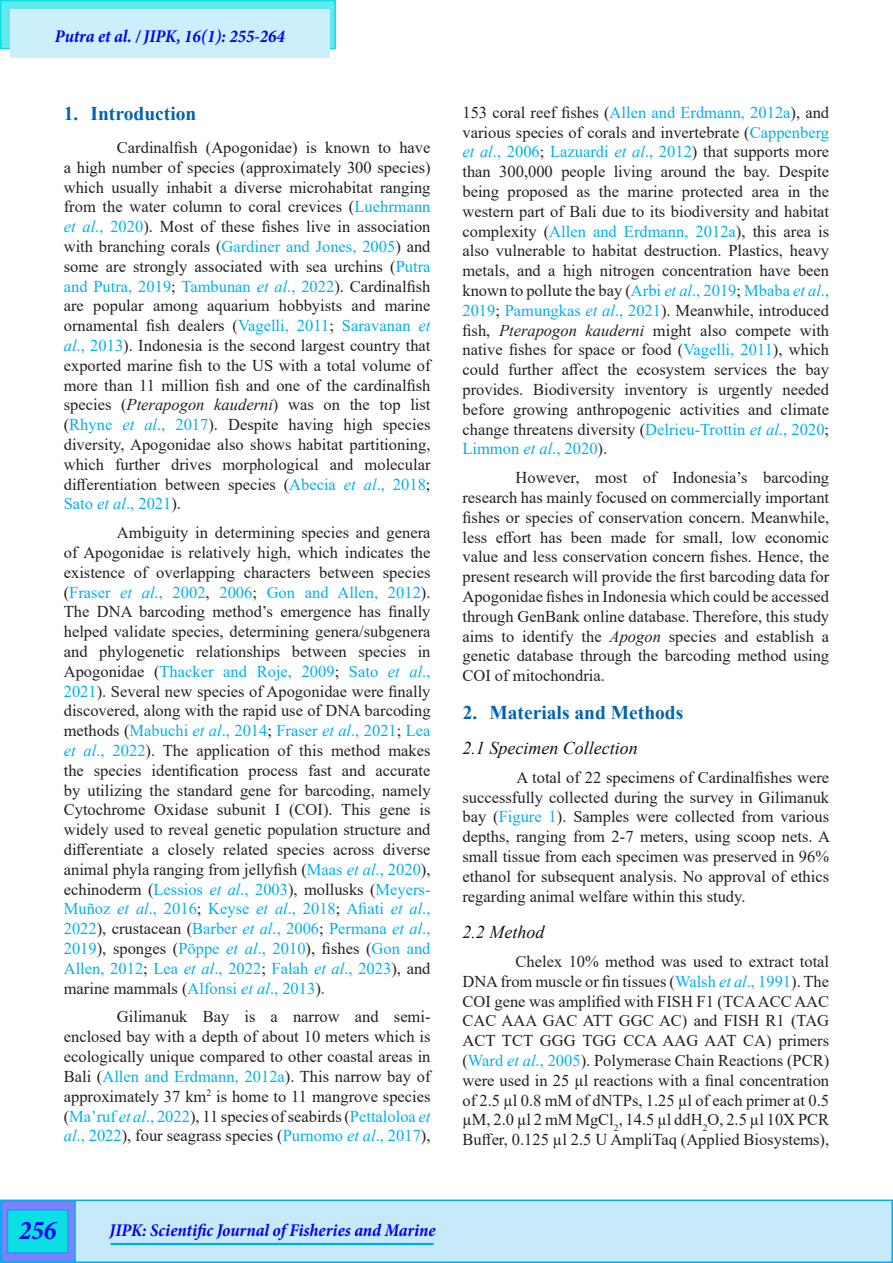
<style>
.page{position:relative;width:893px;height:1263px;background:#fff}
.page>*{position:absolute;margin:0;border:0;box-sizing:border-box;transform-origin:0 0}
.t1{font:italic 700 condensed 27px "Minion Pro";color:#00f}
.t2{font:700 19.5px "Times New Roman";color:#0164b2}
.t3{font:italic 700 condensed 18px "Minion Pro";color:#00f}
.t4{font:italic 18px "Times New Roman";color:#111}
.t5{font:16.5px/19.8px "Times New Roman";color:#231f20;text-align:justify}
.s1{color:#00b0f0}
.s2{font-style:italic;color:#00b0f0}
.s3{font-style:italic}
.s4{color:#333}
</style>
<div class="page">
<div style="left:1px;top:1200px;width:891px;height:62px;background:#c6eafa"></div>
<div style="left:0;top:1199px;width:893px;height:64px;border:2px solid #00aeef"></div>
<div style="left:2px;top:1201px;width:73px;height:60px;background:#8080ff"></div>
<div style="left:1px;top:1200px;width:75px;height:62px;border:2px solid #00aeef"></div>
<div style="left:8px;top:1210px;width:60px;height:43px;background:#0cdfe4"></div>
<div style="left:7px;top:1209px;width:62px;height:44px;border:2px solid #00aeef"></div>
<hr style="left:111px;top:1243px;width:323px;height:2px;background:#00aeef">
<div style="left:1px;top:0;width:334px;height:49px;background:#61eaed"></div>
<div style="left:0;top:0;width:336px;height:49px;border:2px solid #0cdfe4"></div>
<div style="left:10px;top:9px;width:319px;height:48px;background:#cceffc"></div>
<p class="t3" style="left:55px;top:23px;width:231px">Putra et al. / JIPK, 16(1): 255-264</p>
<p class="t2" style="left:64px;top:99px;width:134px">1. Introduction</p>
<p class="t5" style="left:64px;top:137px;width:368px;text-indent:53px">Cardinalfish (Apogonidae) is known to have a high number of species (approximately 300 species) which usually inhabit a diverse microhabitat ranging from the water column to coral crevices (<span class="s1">Luehrmann </span><span class="s2">et al</span><span class="s1">., 2020</span>). Most of these fishes live in association with branching corals (<span class="s1">Gardiner and Jones, 2005</span>) and some are strongly associated with sea urchins (<span class="s1">Putra and Putra, 2019</span>; <span class="s1">Tambunan</span> <span class="s2">et al</span><span class="s1">., 2022</span>). Cardinalfish are popular among aquarium hobbyists and marine ornamental fish dealers (<span class="s1">Vagelli, 2011</span>; <span class="s1">Saravanan</span> <span class="s2">et al</span><span class="s1">., 2013</span>). Indonesia is the second largest country that exported marine fish to the US with a total volume of more than 11 million fish and one of the cardinalfish species (<span class="s3">Pterapogon kauderni</span>) was on the top list (<span class="s1">Rhyne</span> <span class="s2">et al</span><span class="s1">., 2017</span>). Despite having high species diversity, Apogonidae also shows habitat partitioning, which further drives morphological and molecular differentiation between species (<span class="s1">Abecia</span> <span class="s2">et al</span><span class="s1">., 2018</span>; <span class="s1">Sato</span> <span class="s2">et al</span><span class="s1">., 2021</span>).</p>
<p class="t5" style="left:64px;top:522px;width:368px;text-indent:53px">Ambiguity in determining species and genera of Apogonidae is relatively high, which indicates the existence of overlapping characters between species (<span class="s1">Fraser</span> <span class="s2">et al</span><span class="s1">., 2002</span>, <span class="s1">2006</span>; <span class="s1">Gon and Allen, 2012</span>).<br>The DNA barcoding method’s emergence has finally helped validate species, determining genera/subgenera and phylogenetic relationships between species in Apogonidae (<span class="s1">Thacker and Roje, 2009</span>; <span class="s1">Sato</span> <span class="s2">et al</span><span class="s1">., 2021</span>). Several new species of Apogonidae were finally discovered, along with the rapid use of DNA barcoding methods (<span class="s1">Mabuchi</span> <span class="s2">et al</span><span class="s1">., 2014</span>; <span class="s1">Fraser</span> <span class="s2">et al</span><span class="s1">., 2021</span>; <span class="s1">Lea </span><span class="s2">et al</span><span class="s1">., 2022</span>). The application of this method makes the species identification process fast and accurate by utilizing the standard gene for barcoding, namely Cytochrome Oxidase subunit I (COI). This gene is widely used to reveal genetic population structure and differentiate a closely related species across diverse animal phyla ranging from jellyfish (<span class="s1">Maas</span> <span class="s2">et al</span><span class="s1">., 2020</span>), echinoderm (<span class="s1">Lessios</span> <span class="s2">et al</span><span class="s1">., 2003</span>), mollusks (<span class="s1">Meyers-Muñoz</span> <span class="s2">et al</span><span class="s1">., 2016</span>; <span class="s1">Keyse</span> <span class="s2">et al</span><span class="s1">., 2018</span>; <span class="s1">Afiati</span> <span class="s2">et al</span><span class="s1">., 2022</span>), crustacean (<span class="s1">Barber</span> <span class="s2">et al</span><span class="s1">., 2006</span>; <span class="s1">Permana</span> <span class="s2">et al</span><span class="s1">., 2019</span>), sponges (<span class="s1">Pöppe</span> <span class="s2">et al</span><span class="s1">., 2010</span>), fishes (<span class="s1">Gon and Allen, 2012</span>; <span class="s1">Lea</span> <span class="s2">et al</span><span class="s1">., 2022</span>; <span class="s1">Falah</span> <span class="s2">et al</span><span class="s1">., 2023</span>), and marine mammals (<span class="s1">Alfonsi</span> <span class="s2">et al</span><span class="s1">., 2013</span>)<span class="s4">.</span></p>
<p class="t5" style="left:64px;top:1006px;width:368px;text-indent:53px">Gilimanuk Bay is a narrow and semi&shy;enclosed bay with a depth of about 10 meters which is ecologically unique compared to other coastal areas in Bali (<span class="s1">Allen and Erdmann, 2012a</span>). This narrow bay of approximately 37 km<sup>2</sup> is home to 11 mangrove species (<span class="s1">Ma’ruf</span> <span class="s2">et al</span><span class="s1">., 2022</span>), 11 species of seabirds (<span class="s1">Pettaloloa</span> <span class="s2">et al</span><span class="s1">., 2022</span>), four seagrass species (<span class="s1">Purnomo</span> <span class="s2">et al</span><span class="s1">., 2017</span>),</p>
<p class="t5" style="left:462px;top:102px;width:368px">153 coral reef fishes (<span class="s1">Allen and Erdmann, 2012a</span>), and various species of corals and invertebrate (<span class="s1">Cappenberg </span><span class="s2">et al</span><span class="s1">., 2006</span>; <span class="s1">Lazuardi</span> <span class="s2">et al</span><span class="s1">., 2012</span>) that supports more than 300,000 people living around the bay. Despite being proposed as the marine protected area in the western part of Bali due to its biodiversity and habitat complexity (<span class="s1">Allen and Erdmann, 2012a</span>), this area is also vulnerable to habitat destruction. Plastics, heavy metals, and a high nitrogen concentration have been known to pollute the bay (<span class="s1">Arbi</span> <span class="s2">et al</span><span class="s1">., 2019</span>; <span class="s1">Mbaba</span> <span class="s2">et al</span><span class="s1">., 2019</span>; <span class="s1">Pamungkas</span> <span class="s2">et al</span><span class="s1">., 2021</span>). Meanwhile, introduced fish, <span class="s3">Pterapogon kauderni</span> might also compete with native fishes for space or food (<span class="s1">Vagelli, 2011</span>), which could further affect the ecosystem services the bay provides. Biodiversity inventory is urgently needed before growing anthropogenic activities and climate change threatens diversity (<span class="s1">Delrieu-Trottin</span> <span class="s2">et al</span><span class="s1">., 2020</span>; <span class="s1">Limmon</span> <span class="s2">et al</span><span class="s1">., 2020</span>).</p>
<p class="t5" style="left:462px;top:467px;width:368px;text-indent:53px">However, most of Indonesia’s barcoding research has mainly focused on commercially important fishes or species of conservation concern. Meanwhile, less effort has been made for small, low economic value and less conservation concern fishes. Hence, the present research will provide the first barcoding data for Apogonidae fishes in Indonesia which could be accessed through GenBank online database. Therefore, this study aims to identify the <span class="s3">Apogon</span> species and establish a genetic database through the barcoding method using COI of mitochondria.</p>
<p class="t2" style="left:463px;top:698px;width:222px">2. Materials and Methods</p>
<p class="t4" style="left:462px;top:735px;width:177px">2.1 Specimen Collection</p>
<p class="t5" style="left:462px;top:767px;width:369px;text-indent:54px">A total of 22 specimens of Cardinalfishes were successfully collected during the survey in Gilimanuk bay (<span class="s1">Figure 1</span>). Samples were collected from various depths, ranging from 2-7 meters, using scoop nets. A small tissue from each specimen was preserved in 96% ethanol for subsequent analysis. No approval of ethics regarding animal welfare within this study.</p>
<p class="t4" style="left:462px;top:920px;width:83px">2.2 Method</p>
<p class="t5" style="left:462px;top:951px;width:368px;text-indent:53px">Chelex 10% method was used to extract total DNA from muscle or fin tissues (<span class="s1">Walsh</span> <span class="s2">et al</span><span class="s1">., 1991</span>). The COI gene was amplified with FISH F1 (TCA ACC AAC CAC AAA GAC ATT GGC AC) and FISH R1 (TAG ACT TCT GGG TGG CCA AAG AAT CA) primers (<span class="s1">Ward</span> <span class="s2">et al</span><span class="s1">., 2005</span>). Polymerase Chain Reactions (PCR) were used in 25 µl reactions with a final concentration of 2.5 µl 0.8 mM of dNTPs, 1.25 µl of each primer at 0.5 µM, 2.0 µl 2 mM MgCl<sub>2</sub>, 14.5 µl ddH<sub>2</sub>O, 2.5 µl 10X PCR Buffer, 0.125 µl 2.5 U AmpliTaq (Applied Biosystems),</p>
<p class="t1" style="left:19px;top:1212px;width:39px">256</p>
<p class="t3" style="left:110px;top:1217px;width:327px">JIPK: Scientific Journal of Fisheries and Marine</p>
</div>
